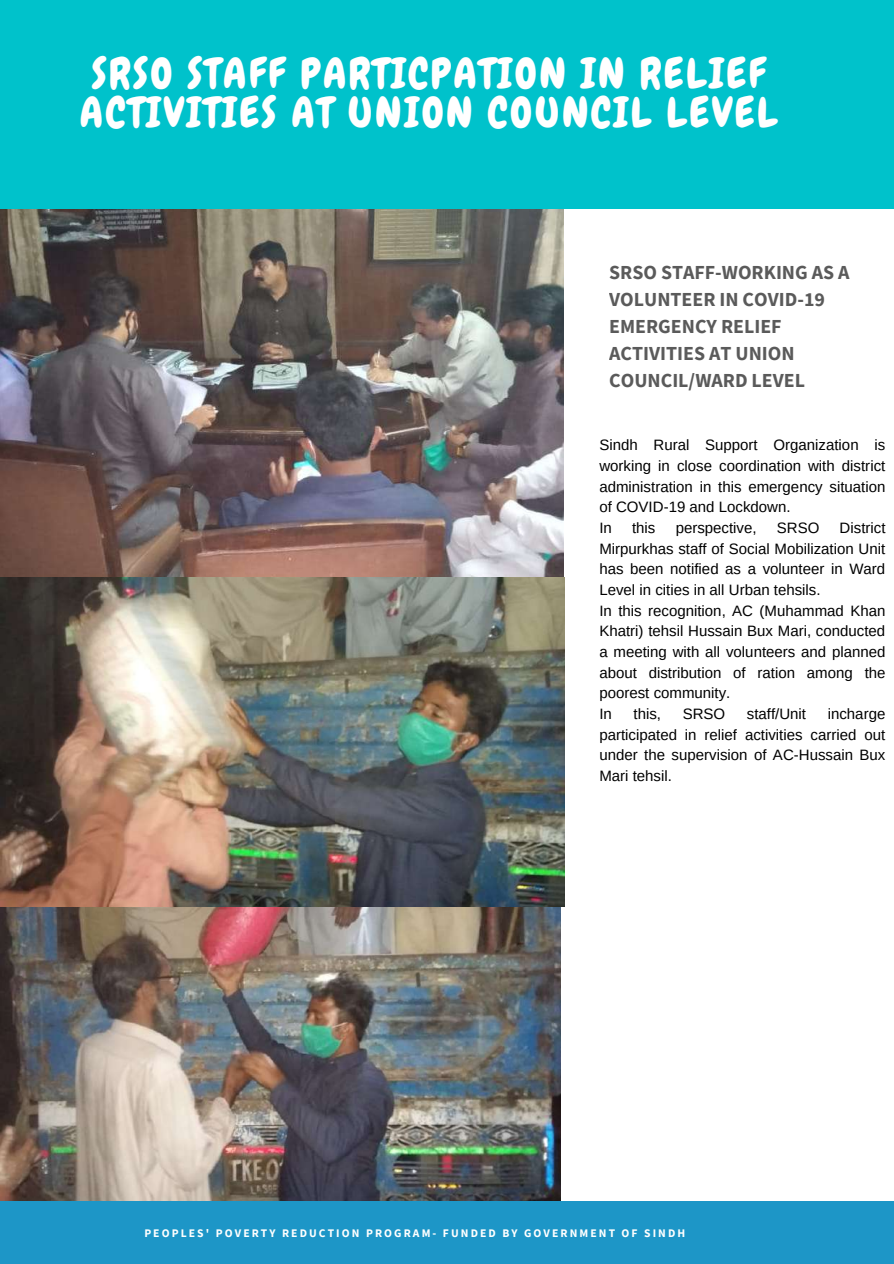
<style>
.page{position:relative;width:894px;height:1264px;background:#fff}
.page>*{position:absolute;margin:0;border:0;box-sizing:border-box;transform-origin:0 0}
.t1{font:42px/39.5px "Chewy";letter-spacing:.06em;color:#fff}
.t2{font:700 19.8px/27px "Source Sans Pro";color:#000}
.t3{font:15px/20.7px "Arimo";color:#000}
.t4{font:700 11.55px "Source Sans Pro";letter-spacing:.18em;color:#fff}
</style>
<div class="page">
<img style="left:0;top:209px;width:563px;height:368px">
<div style="left:0;top:0;width:893px;height:209px;background:#00c2cb"></div>
<img style="left:0;top:906px;width:560px;height:295px">
<div style="left:0;top:1201px;width:893px;height:62px;background:#1d96c7"></div>
<img style="left:0;top:577px;width:564px;height:329px">
<h1 class="t1" style="left:80px;top:54px;width:699px">SRSO STAFF PARTICPATION IN RELIEF<br>ACTIVITIES AT UNION COUNCIL LEVEL</h1>
<h2 class="t2" style="left:609px;top:259px;width:242px">SRSO STAFF-WORKING AS A<br>VOLUNTEER IN COVID-19<br>EMERGENCY RELIEF<br>ACTIVITIES AT UNION<br>COUNCIL/WARD LEVEL</h2>
<p class="t3" style="left:599px;top:434px;width:287px">Sindh Rural Support Organization is working in close coordination with district administration in this emergency situation of COVID-19 and Lockdown.<br>In</p>
<p class="t3" style="left:599px;top:517px;width:287px;text-indent:240px">District<br>Mirpurkhas staff of Social Mobilization Unit has been notified as a volunteer in Ward<br>Level in cities in all Urban tehsils.<br>In this recognition, AC (Muhammad Khan<br>Khatri) tehsil Hussain Bux Mari, conducted a meeting with all volunteers and planned about distribution of ration among the poorest community.<br>In</p>
<p class="t3" style="left:632px;top:517px;width:25px">this</p>
<p class="t3" style="left:675px;top:517px;width:82px">perspective,</p>
<p class="t3" style="left:776px;top:517px;width:44px">SRSO</p>
<p class="t3" style="left:599px;top:703px;width:287px;text-align:justify;text-indent:228px">incharge participated in relief activities carried out under the supervision of AC-Hussain Bux Mari tehsil.</p>
<p class="t3" style="left:633px;top:703px;width:29px">this,</p>
<p class="t3" style="left:682px;top:703px;width:44px">SRSO</p>
<p class="t3" style="left:746px;top:703px;width:61px">staff/Unit</p>
<p class="t4" style="left:144px;top:1225px;width:542px">PEOPLES' POVERTY REDUCTION PROGRAM- FUNDED BY GOVERNMENT OF SINDH</p>
</div>
